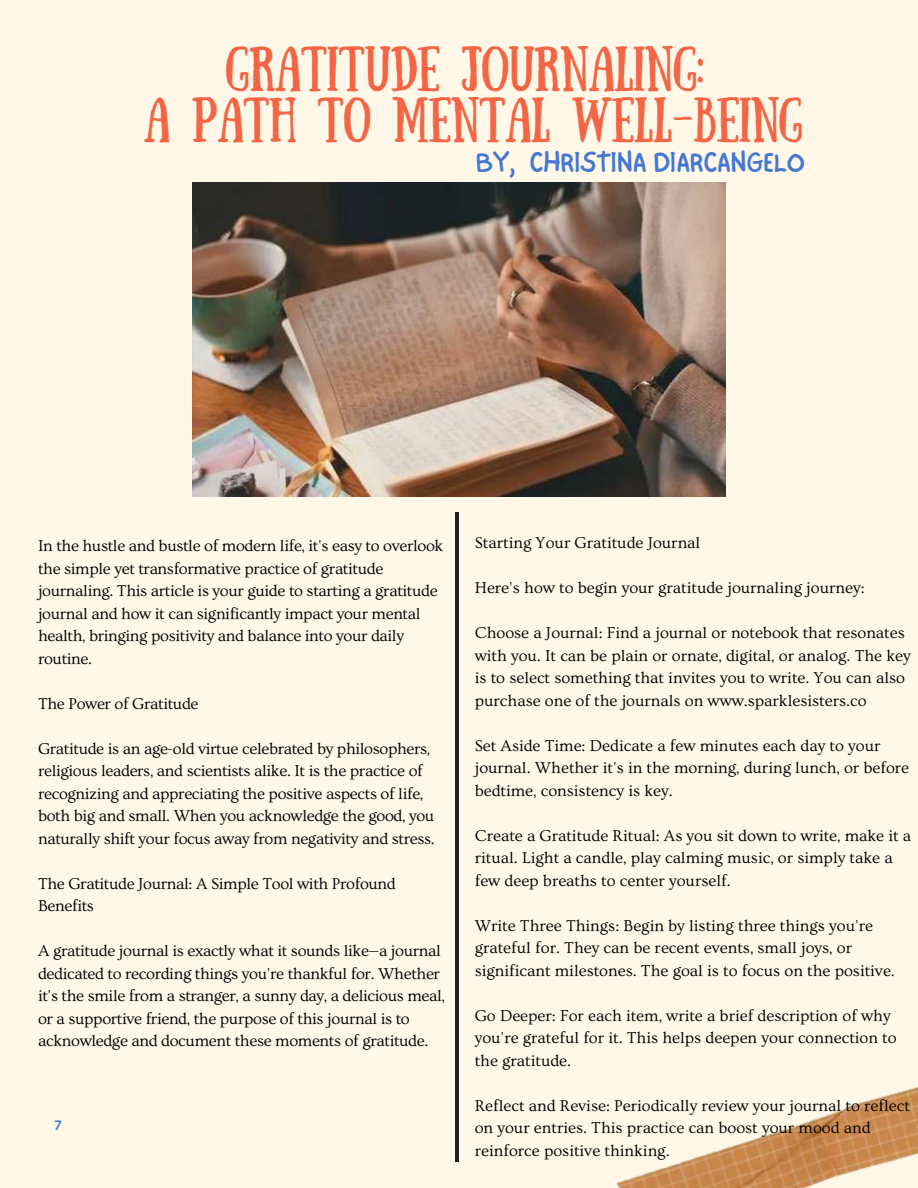
<style>
.page{position:relative;width:918px;height:1188px;background:#fff7e7}
.page>*{position:absolute;margin:0;border:0;box-sizing:border-box;transform-origin:0 0}
.t1{font:45px/50.7px "Sunday";letter-spacing:-.02em;color:#f36544;text-align:center}
.t2{font:30px "NF One Little Font Regular";letter-spacing:-.02em;color:#4578d1}
.t3{font:16.5px/22.5px "Ovo";color:#000}
.t4{font:16.5px/22.5px "Ovo";letter-spacing:-.02em;color:#000001}
.t5{font:700 13.5px "Nunito";color:#4578d1}
</style>
<div class="page">
<img style="left:616px;top:1087px;width:302px;height:101px">
<img style="left:193px;top:183px;width:533px;height:314px">
<hr style="left:456px;top:512px;width:3px;height:649px;background:#231f20">
<h1 class="t1" style="left:144px;top:39px;width:661px">GRATITUDE JOURNALING:<br>A PATH TO MENTAL WELL-BEING</h1>
<h2 class="t2" style="left:476px;top:144px;width:331px">BY, CHRISTINA DIARCANGELO</h2>
<p class="t4" style="left:38px;top:535px;width:407px">In the hustle and bustle of modern life, it's easy to overlook the simple yet transformative practice of gratitude journaling. This article is your guide to starting a gratitude journal and how it can significantly impact your mental health, bringing positivity and balance into your daily routine.</p>
<p class="t4" style="left:38px;top:693px;width:162px">The Power of Gratitude</p>
<p class="t4" style="left:38px;top:738px;width:398px">Gratitude is an age-old virtue celebrated by philosophers, religious leaders, and scientists alike. It is the practice of recognizing and appreciating the positive aspects of life, both big and small. When you acknowledge the good, you naturally shift your focus away from negativity and stress.</p>
<p class="t4" style="left:38px;top:873px;width:359px">The Gratitude Journal: A Simple Tool with Profound<br>Benefits</p>
<p class="t4" style="left:38px;top:940px;width:408px">A gratitude journal is exactly what it sounds like—a journal dedicated to recording things you're thankful for. Whether it's the smile from a stranger, a sunny day, a delicious meal, or a supportive friend, the purpose of this journal is to acknowledge and document these moments of gratitude.</p>
<p class="t5" style="left:54px;top:1116px;width:10px">7</p>
<p class="t3" style="left:475px;top:532px;width:227px">Starting Your Gratitude Journal</p>
<p class="t3" style="left:475px;top:577px;width:391px">Here's how to begin your gratitude journaling journey:</p>
<p class="t3" style="left:475px;top:622px;width:438px">Choose a Journal: Find a journal or notebook that resonates with you. It can be plain or ornate, digital, or analog. The key is to select something that invites you to write. You can also purchase one of the journals on www.sparklesisters.co</p>
<p class="t3" style="left:475px;top:735px;width:436px">Set Aside Time: Dedicate a few minutes each day to your journal. Whether it's in the morning, during lunch, or before bedtime, consistency is key.</p>
<p class="t3" style="left:475px;top:825px;width:438px">Create a Gratitude Ritual: As you sit down to write, make it a ritual. Light a candle, play calming music, or simply take a few deep breaths to center yourself.</p>
<p class="t3" style="left:475px;top:915px;width:422px">Write Three Things: Begin by listing three things you're grateful for. They can be recent events, small joys, or significant milestones. The goal is to focus on the positive.</p>
<p class="t3" style="left:475px;top:1005px;width:423px">Go Deeper: For each item, write a brief description of why you're grateful for it. This helps deepen your connection to the gratitude.</p>
<p class="t3" style="left:475px;top:1095px;width:437px">Reflect and Revise: Periodically review your journal to reflect on your entries. This practice can boost your mood and reinforce positive thinking.</p>
</div>
